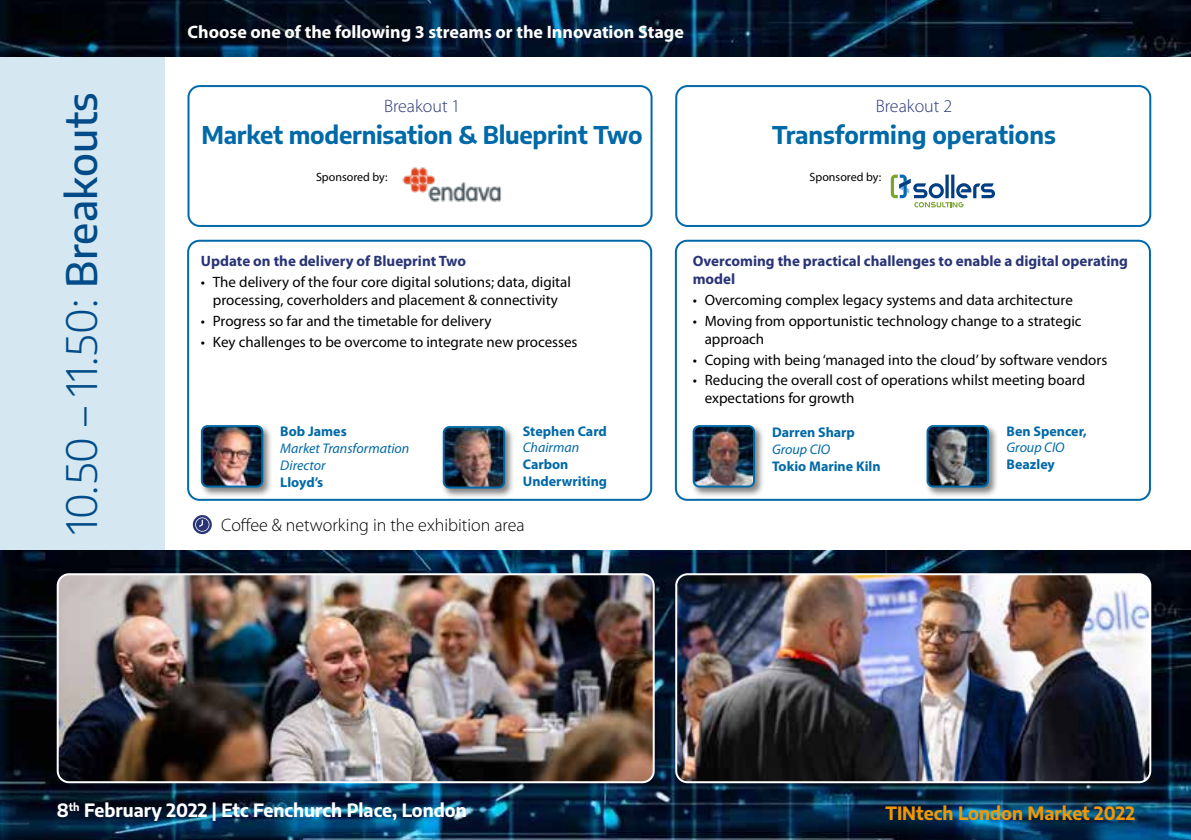
<style>
.page{position:relative;width:1191px;height:840px;background:#fff}
.page>*{position:absolute;margin:0;border:0;box-sizing:border-box;transform-origin:0 0}
.t1{font:300 42px "Encode Sans";letter-spacing:.01em;color:#004b88}
.t2{font:700 24px "Encode Sans";letter-spacing:-.01em;color:#0069a7}
.t3{font:700 18px "Myriad Pro";color:#fff}
.t4{font:700 18px "Encode Sans";color:#fff}
.t5{font:300 18px "Myriad Pro";color:#000}
.t6{font:700 18px "Encode Sans";color:#f49600}
.t7{font:300 18px "Myriad Pro";color:#293576}
.t8{font:15px/18px "Myriad Pro";color:#000}
.t9{font:700 15px/18px "Myriad Pro";color:#293576}
.t10{font:700 14px/16.8px "Myriad Pro";color:#0069a7}
.t11{font:italic 14px/16.8px "Myriad Pro";color:#0069a7}
.t12{font:12px "Myriad Pro";color:#000}
.s1{font-weight:500}
</style>
<div class="page">
<div style="left:0;top:57px;width:164px;height:506px;background:#d5e7f1"></div>
<img style="left:0;top:550px;width:1191px;height:289px">
<img style="left:0;top:0;width:1191px;height:57px">
<div style="left:675px;top:85px;width:476px;height:142px;border:2px solid #0069a7;border-radius:11px"></div>
<div style="left:187px;top:85px;width:465px;height:142px;border:2px solid #0069a7;border-radius:11px"></div>
<div style="left:199px;top:422px;width:74px;height:75px;background:#000;opacity:.5"></div>
<img style="left:202px;top:426px;width:60px;height:60px">
<div style="left:201px;top:425px;width:62px;height:62px;border:2px solid #0069a7;border-radius:6px"></div>
<div style="left:690px;top:422px;width:75px;height:75px;background:#000;opacity:.5"></div>
<img style="left:693px;top:426px;width:61px;height:60px">
<div style="left:692px;top:425px;width:63px;height:62px;border:2px solid #0069a7;border-radius:6px"></div>
<svg style="left:890px;top:174px;width:105px;height:33px"></svg>
<div style="left:187px;top:239px;width:465px;height:261px;border:2px solid #0069a7;border-radius:11px"></div>
<div style="left:675px;top:239px;width:476px;height:261px;border:2px solid #0069a7;border-radius:11px"></div>
<div style="left:924px;top:422px;width:75px;height:75px;background:#000;opacity:.5"></div>
<img style="left:927px;top:426px;width:61px;height:60px">
<div style="left:926px;top:425px;width:63px;height:62px;border:2px solid #0069a7;border-radius:6px"></div>
<img style="left:58px;top:574px;width:595px;height:207px">
<div style="left:57px;top:573px;width:597px;height:209px;border:2px solid #fff;border-radius:11px"></div>
<img style="left:676px;top:574px;width:474px;height:207px">
<div style="left:675px;top:573px;width:476px;height:209px;border:2px solid #fff;border-radius:11px"></div>
<svg style="left:193px;top:514px;width:19px;height:19px"></svg>
<svg style="left:195px;top:517px;width:14px;height:14px"></svg>
<div style="left:440px;top:423px;width:75px;height:75px;background:#000;opacity:.5"></div>
<img style="left:444px;top:427px;width:60px;height:60px">
<div style="left:443px;top:426px;width:62px;height:62px;border:2px solid #0069a7;border-radius:6px"></div>
<img style="left:402px;top:167px;width:100px;height:35px">
<p class="t3" style="left:187px;top:20px;width:498px">Choose one of the following 3 streams or the Innovation Stage</p>
<h1 class="t1" style="left:52px;top:534px;width:443px;rotate:-90deg">10.50 – 11.50: <span class="s1">Breakouts</span></h1>
<p class="t7" style="left:875px;top:95px;width:78px">Breakout 2</p>
<p class="t7" style="left:384px;top:95px;width:78px">Breakout 1</p>
<h2 class="t2" style="left:201px;top:117px;width:442px">Market modernisation &amp; Blueprint Two</h2>
<h2 class="t2" style="left:772px;top:117px;width:285px">Transforming operations</h2>
<p class="t12" style="left:316px;top:170px;width:73px">Sponsored by:</p>
<p class="t12" style="left:809px;top:170px;width:73px">Sponsored by:</p>
<p class="t9" style="left:201px;top:251px;width:267px">Update on the delivery of Blueprint Two</p>
<p class="t8" style="left:201px;top:272px;width:371px;text-align:center">• The delivery of the four core digital solutions; data, digital processing, coverholders and placement &amp; connectivity</p>
<p class="t8" style="left:201px;top:311px;width:292px">• Progress so far and the timetable for delivery</p>
<p class="t8" style="left:201px;top:332px;width:378px">• Key challenges to be overcome to integrate new processes</p>
<p class="t9" style="left:692px;top:251px;width:437px">Overcoming the practical challenges to enable a digital operating model</p>
<p class="t8" style="left:692px;top:290px;width:382px">• Overcoming complex legacy systems and data architecture</p>
<p class="t8" style="left:704px;top:311px;width:378px;text-indent:-12px">• Moving from opportunistic technology change to a strategic approach</p>
<p class="t8" style="left:692px;top:350px;width:416px">• Coping with being ‘managed into the cloud’ by software vendors</p>
<p class="t8" style="left:704px;top:371px;width:382px;text-indent:-12px">• Reducing the overall cost of operations whilst meeting board expectations for growth</p>
<p class="t10" style="left:772px;top:423px;width:84px">Darren Sharp</p>
<p class="t11" style="left:772px;top:440px;width:60px">Group CIO</p>
<p class="t10" style="left:772px;top:457px;width:110px">Tokio Marine Kiln</p>
<p class="t10" style="left:523px;top:422px;width:86px">Stephen Card</p>
<p class="t11" style="left:523px;top:439px;width:58px">Chairman</p>
<p class="t10" style="left:523px;top:455px;width:86px">Carbon<br>Underwriting</p>
<p class="t10" style="left:1006px;top:422px;width:82px">Ben Spencer,</p>
<p class="t11" style="left:1006px;top:439px;width:60px">Group CIO</p>
<p class="t10" style="left:1006px;top:455px;width:50px">Beazley</p>
<p class="t10" style="left:280px;top:422px;width:68px">Bob James</p>
<p class="t11" style="left:280px;top:439px;width:131px">Market Transformation<br>Director</p>
<p class="t10" style="left:280px;top:473px;width:44px">Lloyd’s</p>
<p class="t5" style="left:221px;top:513px;width:305px">Coffee &amp; networking in the exhibition area</p>
<p class="t4" style="left:57px;top:796px;width:411px">8<sup>th</sup> February 2022 | Etc Fenchurch Place, London</p>
<p class="t6" style="left:885px;top:799px;width:251px">TINtech London Market 2022</p>
</div>
